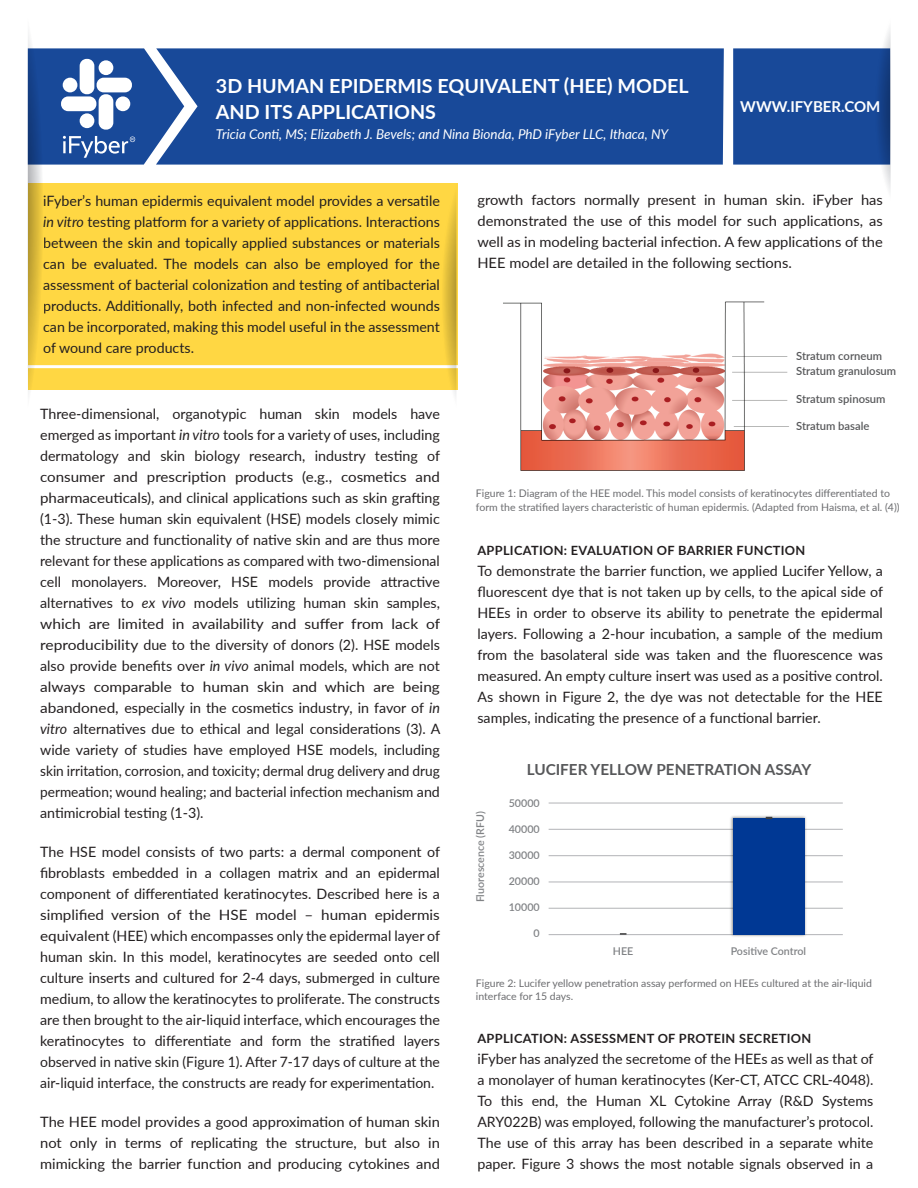
<style>
.page{position:relative;width:918px;height:1188px;background:#fff}
.page>*{position:absolute;margin:0;border:0;box-sizing:border-box;transform-origin:0 0}
.t1{font:700 19.5px/25.5px "Lato";color:#fff}
.t2{font:700 15.3px "Lato";color:#57585a}
.t3{font:700 15px "Lato";color:#fff}
.t4{font:14.25px/21px "Lato";color:#231f20;text-align:justify}
.t5{font:italic 13.5px "Lato";color:#fff}
.t6{font:700 12.75px "Lato";letter-spacing:.025em;color:#231f20}
.t7{font:600 11.25px/15px "Lato";color:#57585a}
.t8{font:600 10.65px "Lato";color:#808285}
.t9{font:10.5px/13.5px "Lato";color:#6c6d70}
.s1{font-style:italic}
</style>
<div class="page">
<img style="left:503px;top:301px;width:286px;height:170px">
<div style="left:28px;top:183px;width:430px;height:206px;background:#ffd743"></div>
<hr style="left:28px;top:365px;width:431px;height:3px;background:#fff">
<div style="left:184px;top:48px;width:540px;height:117px;background:#184999"></div>
<svg style="left:733px;top:29px;width:158px;height:162px"></svg>
<svg style="left:28px;top:33px;width:156px;height:361px"></svg>
<svg style="left:441px;top:196px;width:15px;height:201px"></svg>
<hr style="left:549px;top:934px;width:294px;height:1px;background:#bcbdc0">
<hr style="left:549px;top:908px;width:294px;height:1px;background:#bcbdc0">
<hr style="left:549px;top:881px;width:294px;height:2px;background:#bcbdc0">
<hr style="left:549px;top:855px;width:294px;height:1px;background:#bcbdc0">
<hr style="left:549px;top:829px;width:294px;height:1px;background:#bcbdc0">
<hr style="left:549px;top:802px;width:294px;height:2px;background:#bcbdc0">
<svg style="left:620px;top:933px;width:6px;height:2px"></svg>
<img style="left:728px;top:816px;width:81px;height:121px">
<div style="left:733px;top:818px;width:71px;height:117px;background:#003894"></div>
<svg style="left:766px;top:817px;width:6px;height:2px"></svg>
<h1 class="t1" style="left:216px;top:72px;width:474px">3D HUMAN EPIDERMIS EQUIVALENT (HEE) MODEL<br>AND ITS APPLICATIONS</h1>
<p class="t5" style="left:216px;top:124px;width:454px">Tricia Conti, MS; Elizabeth J. Bevels; and Nina Bionda, PhD iFyber LLC, Ithaca, NY</p>
<p class="t3" style="left:740px;top:95px;width:142px">WWW.IFYBER.COM</p>
<p class="t4" style="left:43px;top:189px;width:398px">iFyber’s human epidermis equivalent model provides a versatile <span class="s1">in vitro</span> testing platform for a variety of applications. Interactions between the skin and topically applied substances or materials can be evaluated. The models can also be employed for the assessment of bacterial colonization and testing of antibacterial products. Additionally, both infected and non-infected wounds can be incorporated, making this model useful in the assessment of wound care products.</p>
<p class="t4" style="left:40px;top:402px;width:402px">Three-dimensional, organotypic human skin models have emerged as important <span class="s1">in vitro</span> tools for a variety of uses, including dermatology and skin biology research, industry testing of consumer and prescription products (e.g., cosmetics and pharmaceuticals), and clinical applications such as skin grafting (1-3). These human skin equivalent (HSE) models closely mimic the structure and functionality of native skin and are thus more relevant for these applications as compared with two-dimensional cell monolayers. Moreover, HSE models provide attractive alternatives to <span class="s1">ex vivo</span> models utilizing human skin samples, which are limited in availability and suffer from lack of reproducibility due to the diversity of donors (2). HSE models also provide benefits over <span class="s1">in vivo</span> animal models, which are not always comparable to human skin and which are being abandoned, especially in the cosmetics industry, in favor of <span class="s1">in vitro</span> alternatives due to ethical and legal considerations (3). A wide variety of studies have employed HSE models, including skin irritation, corrosion, and toxicity; dermal drug delivery and drug permeation; wound healing; and bacterial infection mechanism and antimicrobial testing (1-3).</p>
<p class="t4" style="left:40px;top:840px;width:402px">The HSE model consists of two parts: a dermal component of fibroblasts embedded in a collagen matrix and an epidermal component of differentiated keratinocytes. Described here is a simplified version of the HSE model – human epidermis equivalent (HEE) which encompasses only the epidermal layer of human skin. In this model, keratinocytes are seeded onto cell culture inserts and cultured for 2-4 days, submerged in culture medium, to allow the keratinocytes to proliferate. The constructs are then brought to the air-liquid interface, which encourages the keratinocytes to differentiate and form the stratified layers observed in native skin (Figure 1). After 7-17 days of culture at the air-liquid interface, the constructs are ready for experimentation.</p>
<p class="t4" style="left:40px;top:1110px;width:401px">The HEE model provides a good approximation of human skin not only in terms of replicating the structure, but also in mimicking the barrier function and producing cytokines and</p>
<p class="t4" style="left:477px;top:189px;width:407px">growth factors normally present in human skin. iFyber has demonstrated the use of this model for such applications, as well as in modeling bacterial infection. A few applications of the HEE model are detailed in the following sections.</p>
<p class="t7" style="left:796px;top:348px;width:102px">Stratum corneum<br>Stratum granulosum</p>
<p class="t7" style="left:796px;top:391px;width:91px">Stratum spinosum</p>
<p class="t7" style="left:796px;top:418px;width:75px">Stratum basale</p>
<p class="t9" style="left:476px;top:486px;width:425px">Figure 1: Diagram of the HEE model. This model consists of keratinocytes differentiated to form the stratified layers characteristic of human epidermis. (Adapted from Haisma, et al. (4))</p>
<p class="t6" style="left:477px;top:541px;width:329px">APPLICATION: EVALUATION OF BARRIER FUNCTION</p>
<p class="t4" style="left:477px;top:560px;width:407px">To demonstrate the barrier function, we applied Lucifer Yellow, a fluorescent dye that is not taken up by cells, to the apical side of HEEs in order to observe its ability to penetrate the epidermal layers. Following a 2-hour incubation, a sample of the medium from the basolateral side was taken and the fluorescence was measured. An empty culture insert was used as a positive control.<br>As shown in Figure 2, the dye was not detectable for the HEE samples, indicating the presence of a functional barrier.</p>
<p class="t8" style="left:472px;top:902px;width:93px;rotate:-90deg">Fluorescence (RFU)</p>
<p class="t2" style="left:527px;top:758px;width:286px">LUCIFER YELLOW PENETRATION ASSAY</p>
<p class="t8" style="left:509px;top:795px;width:32px">50000</p>
<p class="t8" style="left:509px;top:821px;width:32px">40000</p>
<p class="t8" style="left:509px;top:847px;width:32px">30000</p>
<p class="t8" style="left:509px;top:873px;width:32px">20000</p>
<p class="t8" style="left:509px;top:899px;width:32px">10000</p>
<p class="t8" style="left:534px;top:925px;width:8px">0</p>
<p class="t8" style="left:613px;top:943px;width:22px">HEE</p>
<p class="t8" style="left:731px;top:943px;width:77px">Positive Control</p>
<p class="t9" style="left:476px;top:976px;width:398px">Figure 2: Lucifer yellow penetration assay performed on HEEs cultured at the air-liquid interface for 15 days.</p>
<p class="t6" style="left:477px;top:1029px;width:335px">APPLICATION: ASSESSMENT OF PROTEIN SECRETION</p>
<p class="t4" style="left:477px;top:1048px;width:398px">iFyber has analyzed the secretome of the HEEs as well as that of a monolayer of human keratinocytes (Ker-CT, ATCC CRL-4048).<br>To this end, the Human XL Cytokine Array (R&amp;D Systems ARY022B) was employed, following the manufacturer’s protocol.<br>The use of this array has been described in a separate white paper. Figure 3 shows the most notable signals observed in a</p>
</div>
